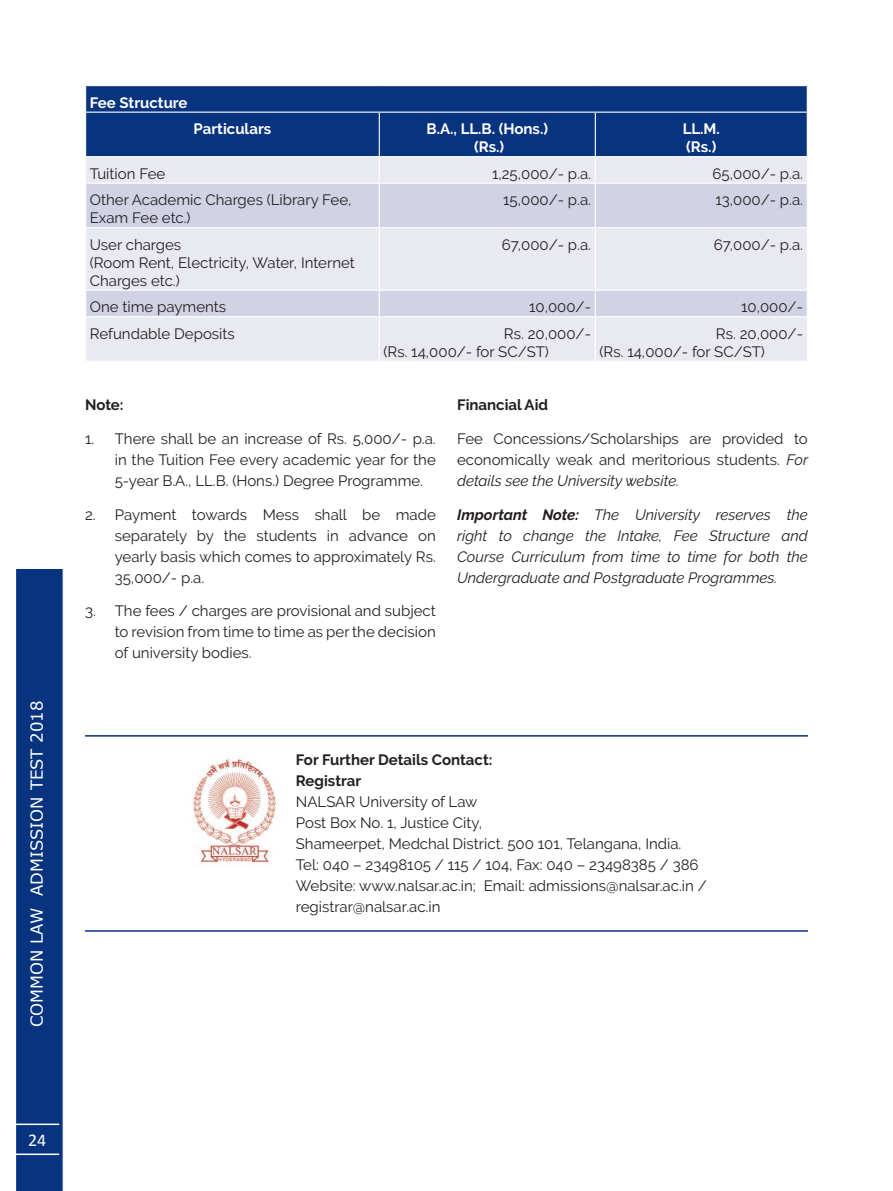
<style>
.page{position:relative;width:893px;height:1191px;background:#fff}
.page>*{position:absolute;margin:0;border:0;box-sizing:border-box;transform-origin:0 0}
.t1{font:18px "Calibri";color:#fff}
.t2{font:16.5px "MS Reference Sans Serif";color:#fff}
.t3{font:15px/21px "Raleway";color:#241f1f}
.t4{font:italic 15px/21px "Raleway";color:#241f1f;text-align:justify}
.t5{font:700 15px/18px "Raleway";color:#fff;text-align:center}
.t6{font:700 15px/21px "Raleway";color:#241f1f}
.s1{font-style:italic}
.s2{font-weight:700}
</style>
<div class="page">
<div style="left:16px;top:569px;width:48px;height:622px;background:#07337f"></div>
<hr style="left:15px;top:1123px;width:44px;height:2px;background:#fff">
<hr style="left:15px;top:1153px;width:44px;height:2px;background:#fff">
<div style="left:86px;top:86px;width:721px;height:70px;background:#07337f"></div>
<div style="left:86px;top:157px;width:721px;height:204px;background:#e9e9f2"></div>
<svg style="left:86px;top:184px;width:721px;height:132px;background:#dcddeb"></svg>
<hr style="left:85px;top:112px;width:294px;height:1px;background:#fff">
<hr style="left:379px;top:112px;width:216px;height:1px;background:#fff">
<hr style="left:379px;top:113px;width:1px;height:43px;background:#fff">
<hr style="left:595px;top:112px;width:213px;height:1px;background:#fff">
<hr style="left:595px;top:113px;width:1px;height:43px;background:#fff">
<svg style="left:379px;top:157px;width:1px;height:26px"></svg>
<svg style="left:595px;top:157px;width:1px;height:26px"></svg>
<hr style="left:85px;top:183px;width:294px;height:1px;background:#fff">
<hr style="left:379px;top:183px;width:216px;height:1px;background:#fff">
<hr style="left:379px;top:184px;width:1px;height:43px;background:#fff">
<hr style="left:595px;top:183px;width:213px;height:1px;background:#fff">
<hr style="left:595px;top:184px;width:1px;height:43px;background:#fff">
<hr style="left:85px;top:227px;width:294px;height:1px;background:#fff">
<hr style="left:379px;top:227px;width:216px;height:1px;background:#fff">
<hr style="left:379px;top:228px;width:1px;height:62px;background:#fff">
<hr style="left:595px;top:227px;width:213px;height:1px;background:#fff">
<hr style="left:595px;top:228px;width:1px;height:62px;background:#fff">
<hr style="left:85px;top:290px;width:294px;height:1px;background:#fff">
<hr style="left:379px;top:290px;width:216px;height:1px;background:#fff">
<svg style="left:379px;top:291px;width:1px;height:25px"></svg>
<hr style="left:595px;top:290px;width:213px;height:1px;background:#fff">
<svg style="left:595px;top:291px;width:1px;height:25px"></svg>
<hr style="left:85px;top:316px;width:294px;height:1px;background:#fff">
<hr style="left:379px;top:316px;width:216px;height:1px;background:#fff">
<hr style="left:379px;top:317px;width:1px;height:44px;background:#fff">
<hr style="left:595px;top:316px;width:213px;height:1px;background:#fff">
<hr style="left:595px;top:317px;width:1px;height:44px;background:#fff">
<img style="left:192px;top:756px;width:86px;height:111px">
<hr style="left:85px;top:735px;width:723px;height:1px;background:#07337f">
<hr style="left:85px;top:930px;width:723px;height:1px;background:#07337f">
<p class="t2" style="left:26px;top:1027px;width:328px;rotate:-90deg">COMMON LAW ADMISSION TEST 2018</p>
<p class="t5" style="left:90px;top:94px;width:99px">Fee Structure</p>
<p class="t5" style="left:194px;top:120px;width:79px">Particulars</p>
<p class="t5" style="left:427px;top:120px;width:123px">B.A., LL.B. (Hons.) (Rs.)</p>
<p class="t5" style="left:683px;top:120px;width:39px;text-align:left">LL.M. (Rs.)</p>
<p class="t3" style="left:90px;top:163px;width:77px">Tuition Fee</p>
<p class="t3" style="left:492px;top:163px;width:101px">1,25,000/- p.a.</p>
<p class="t3" style="left:712px;top:163px;width:92px">65,000/- p.a.</p>
<p class="t3" style="left:90px;top:191px;width:263px;line-height:18px">Other Academic Charges (Library Fee,<br>Exam Fee etc.)</p>
<p class="t3" style="left:503px;top:190px;width:89px">15,000/- p.a.</p>
<p class="t3" style="left:715px;top:190px;width:89px">13,000/- p.a.</p>
<p class="t3" style="left:90px;top:236px;width:267px;line-height:18px">User charges<br>(Room Rent, Electricity, Water, Internet<br>Charges etc.)</p>
<p class="t3" style="left:502px;top:234px;width:91px">67,000/- p.a.</p>
<p class="t3" style="left:714px;top:234px;width:91px">67,000/- p.a.</p>
<p class="t3" style="left:90px;top:297px;width:138px">One time payments</p>
<p class="t3" style="left:529px;top:297px;width:63px">10,000/-</p>
<p class="t3" style="left:741px;top:297px;width:63px">10,000/-</p>
<p class="t3" style="left:90px;top:323px;width:146px">Refundable Deposits</p>
<p class="t3" style="left:383px;top:325px;width:209px;line-height:18px;text-indent:120px">Rs. 20,000/- (Rs. 14,000/- for SC/ST)</p>
<p class="t3" style="left:599px;top:325px;width:205px;line-height:18px;text-indent:116px">Rs. 20,000/- (Rs. 14,000/- for SC/ST)</p>
<p class="t6" style="left:85px;top:394px;width:40px">Note:</p>
<p class="t3" style="left:115px;top:428px;width:323px;text-align:justify;text-indent:-30px">1. There shall be an increase of Rs. 5,000/- p.a. in the Tuition Fee every academic year for the 5-year B.A., LL.B. (Hons.) Degree Programme.</p>
<p class="t3" style="left:115px;top:504px;width:323px;text-align:justify;text-indent:-30px">2. Payment towards Mess shall be made separately by the students in advance on yearly basis which comes to approximately Rs.<br>35,000/- p.a.</p>
<p class="t3" style="left:115px;top:600px;width:323px;text-align:justify;text-indent:-30px">3. The fees / charges are provisional and subject to revision from time to time as per the decision of university bodies.</p>
<p class="t6" style="left:457px;top:394px;width:93px">Financial Aid</p>
<p class="t3" style="left:457px;top:428px;width:353px;text-align:justify">Fee Concessions/Scholarships are provided to economically weak and meritorious students. <span class="s1">For details see the University website.</span></p>
<p class="t4" style="left:457px;top:504px;width:352px"><span class="s2">Important Note:</span> The University reserves the right to change the Intake, Fee Structure and Course Curriculum from time to time for both the Undergraduate and Postgraduate Programmes.</p>
<p class="t6" style="left:296px;top:749px;width:198px">For Further Details Contact:<br>Registrar</p>
<p class="t3" style="left:296px;top:791px;width:412px">NALSAR University of Law<br>Post Box No. 1, Justice City,<br>Shameerpet, Medchal District. 500 101, Telangana, India.<br>Tel: 040 – 23498105 / 115 / 104, Fax: 040 – 23498385 / 386<br>Website: www.nalsar.ac.in; Email: admissions@nalsar.ac.in / registrar@nalsar.ac.in</p>
<p class="t1" style="left:28px;top:1128px;width:20px">24</p>
</div>
